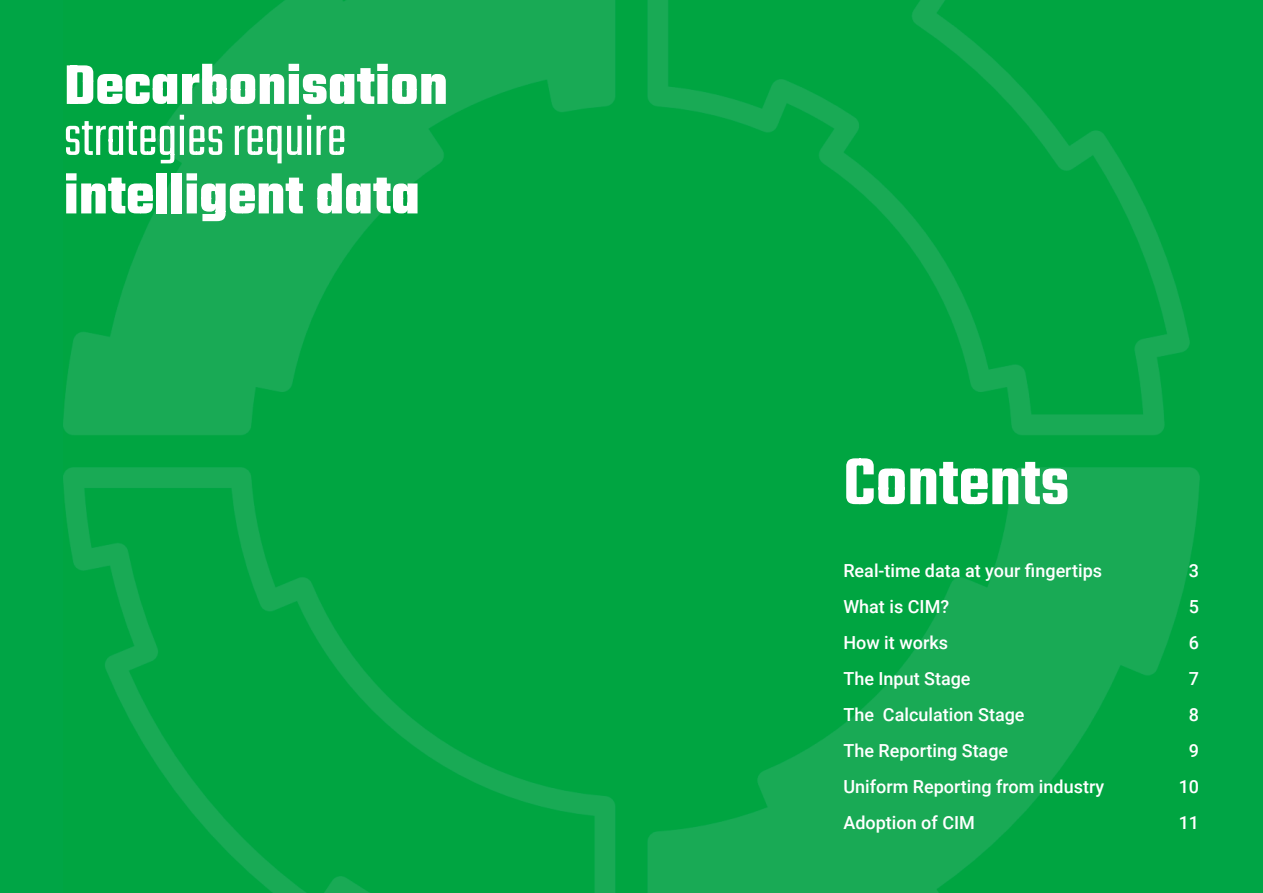
<style>
.page{position:relative;width:1263px;height:893px;background:#00a545}
.page>*{position:absolute;margin:0;border:0;box-sizing:border-box;transform-origin:0 0}
.t1{font:600 72px "Teko";color:#fff}
.t2{font:700 60px "Teko";color:#fff}
.t3{font:300 60px "Teko";color:#fff}
.t4{font:500 18px "Roboto";color:#fff}
</style>
<div class="page">
<img style="left:64px;top:0;width:1135px;height:893px">
<p class="t2" style="left:64px;top:46px;width:386px">Decarbonisation</p>
<p class="t3" style="left:64px;top:97px;width:284px">strategies require</p>
<p class="t2" style="left:64px;top:156px;width:358px">intelligent data</p>
<p class="t1" style="left:843px;top:435px;width:228px">Contents</p>
<p class="t4" style="left:843px;top:564px;width:260px">Real-time data at your fingertips</p>
<p class="t4" style="left:1189px;top:564px;width:12px">3</p>
<p class="t4" style="left:843px;top:600px;width:107px">What is CIM?</p>
<p class="t4" style="left:1189px;top:600px;width:12px">5</p>
<p class="t4" style="left:843px;top:636px;width:106px">How it works</p>
<p class="t4" style="left:1189px;top:636px;width:12px">6</p>
<p class="t4" style="left:843px;top:672px;width:129px">The Input Stage</p>
<p class="t4" style="left:1189px;top:672px;width:12px">7</p>
<p class="t4" style="left:843px;top:708px;width:183px">The Calculation Stage</p>
<p class="t4" style="left:1189px;top:708px;width:12px">8</p>
<p class="t4" style="left:843px;top:744px;width:166px">The Reporting Stage</p>
<p class="t4" style="left:1189px;top:744px;width:12px">9</p>
<p class="t4" style="left:843px;top:780px;width:262px">Uniform Reporting from industry</p>
<p class="t4" style="left:1179px;top:780px;width:22px">10</p>
<p class="t4" style="left:843px;top:816px;width:133px">Adoption of CIM</p>
<p class="t4" style="left:1179px;top:816px;width:22px">11</p>
</div>
